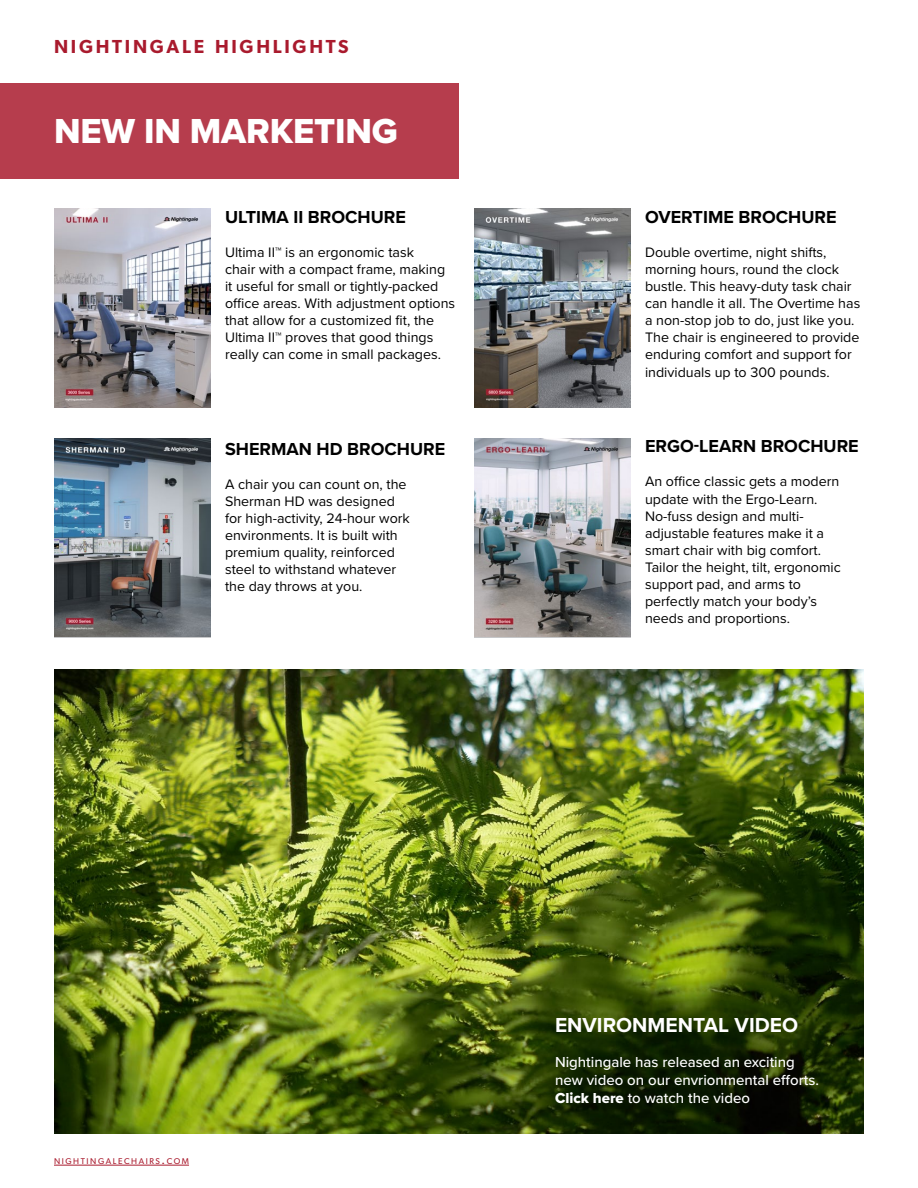
<style>
.page{position:relative;width:918px;height:1188px;background:#fff}
.page>*{position:absolute;margin:0;border:0;box-sizing:border-box;transform-origin:0 0}
.t1{font:36px "Proxima Nova Extrabld";letter-spacing:-.005em;color:#fff}
.t2{font:700 21px "Proxima Nova";color:#fff}
.t3{font:600 18.9px "Gibson";letter-spacing:.145em;color:#a91a2d}
.t4{font:700 18px "Proxima Nova";color:#000}
.t5{font:500 15px/18px "Proxima Nova";color:#fff}
.t6{font:14.25px/17.1px "Proxima Nova";color:#000}
.t7{font:8.4px "Gibson";letter-spacing:.185em;color:#a91a2d}
.s1{font-size:12px}
.s2{font-family:"Proxima Nova Extrabld";font-weight:400}
</style>
<div class="page">
<div style="left:0;top:83px;width:459px;height:95px;background:#b63d4d"></div>
<img style="left:54px;top:208px;width:156px;height:199px">
<img style="left:54px;top:438px;width:156px;height:199px">
<img style="left:54px;top:670px;width:810px;height:464px">
<img style="left:474px;top:208px;width:156px;height:199px">
<img style="left:474px;top:438px;width:156px;height:199px">
<hr style="left:54px;top:1165px;width:135px;height:1px;background:#a91a2d">
<h3 class="t3" style="left:54px;top:36px;width:296px">NIGHTINGALE HIGHLIGHTS</h3>
<h1 class="t1" style="left:54px;top:104px;width:346px">NEW IN MARKETING</h1>
<p class="t4" style="left:225px;top:203px;width:182px">ULTIMA II BROCHURE</p>
<p class="t6" style="left:225px;top:243px;width:232px">Ultima II™ is an ergonomic task<br>chair with a compact frame, making it useful for small or tightly-packed office areas. With adjustment options that allow for a customized fit, the Ultima II™ proves that good things really can come in small packages.</p>
<p class="t4" style="left:225px;top:435px;width:222px">SHERMAN HD BROCHURE</p>
<p class="t6" style="left:225px;top:475px;width:186px">A chair you can count on, the<br>Sherman HD was designed for high-activity, 24-hour work environments. It is built with premium quality, reinforced steel to withstand whatever the day throws at you.</p>
<p class="t4" style="left:645px;top:203px;width:193px">OVERTIME BROCHURE</p>
<p class="t6" style="left:645px;top:243px;width:217px">Double overtime, night shifts, morning hours, round the clock bustle. This heavy-duty task chair can handle it all. The Overtime has a non-stop job to do, just like you.<br>The chair is engineered to provide enduring comfort and support for individuals up to 300 pounds.</p>
<p class="t4" style="left:645px;top:433px;width:215px">ERGO-LEARN BROCHURE</p>
<p class="t6" style="left:645px;top:472px;width:197px">An office classic gets a modern update with the Ergo-Learn.<br>No-fuss design and multi&shy;adjustable features make it a smart chair with big comfort.<br>Tailor the height, tilt, ergonomic support pad, and arms to perfectly match your body’s needs and proportions.</p>
<p class="t7" style="left:54px;top:1156px;width:137px">NIGHTINGALECHAIRS<span class="s1">.</span>COM</p>
<h2 class="t2" style="left:555px;top:1010px;width:245px">ENVIRONMENTAL VIDEO</h2>
<p class="t5" style="left:555px;top:1053px;width:265px">Nightingale has released an exciting new video on our envrionmental efforts.<br><span class="s2">Click here</span> to watch the video</p>
</div>
